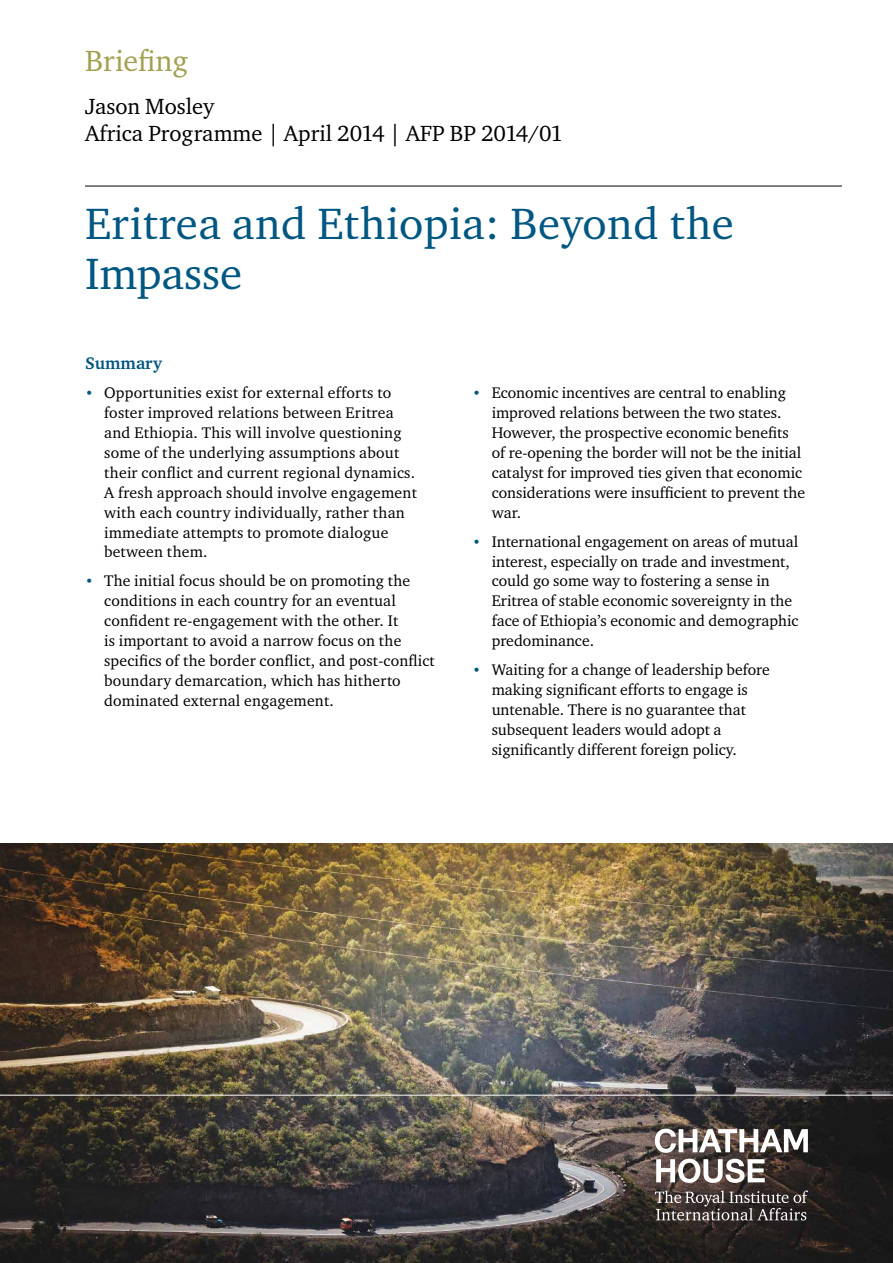
<style>
.page{position:relative;width:893px;height:1263px;background:#fff}
.page>*{position:absolute;margin:0;border:0;box-sizing:border-box;transform-origin:0 0}
.t1{font:45px/51px "Charter ITC";letter-spacing:.01em;color:#005782}
.t2{font:30px "Charter ITC";color:#a1a150}
.t3{font:22.5px/27px "Charter ITC";color:#000}
.t4{font:700 17.25px "Charter ITC";color:#005782}
.t5{font:15.75px/20px "Charter ITC";color:#000}
.s1{font-weight:700;font-size:14.25px;color:#005782}
</style>
<div class="page">
<img style="left:0;top:843px;width:892px;height:420px">
<hr style="left:85px;top:186px;width:757px;height:1px;background:#000">
<hr style="left:0;top:1095px;width:892px;height:1px;background:#fff">
<svg style="left:655px;top:1128px;width:153px;height:25px"></svg>
<svg style="left:656px;top:1159px;width:109px;height:24px"></svg>
<svg style="left:655px;top:1190px;width:153px;height:30px;background:#595250"></svg>
<h2 class="t2" style="left:85px;top:42px;width:105px">Briefing</h2>
<h3 class="t3" style="left:85px;top:92px;width:480px">Jason Mosley<br>Africa Programme | April 2014 | AFP BP 2014/01</h3>
<h1 class="t1" style="left:85px;top:197px;width:650px">Eritrea and Ethiopia: Beyond the<br>Impasse</h1>
<p class="t4" style="left:85px;top:353px;width:79px">Summary</p>
<p class="t5" style="left:104px;top:383px;width:314px;text-indent:-19px"><span class="s1">•</span> Opportunities exist for external efforts to foster improved relations between Eritrea and Ethiopia. This will involve questioning some of the underlying assumptions about their conflict and current regional dynamics.<br>A fresh approach should involve engagement with each country individually, rather than immediate attempts to promote dialogue between them.</p>
<p class="t5" style="left:104px;top:571px;width:332px;text-indent:-19px"><span class="s1">•</span> The initial focus should be on promoting the conditions in each country for an eventual confident re-engagement with the other. It<br>is important to avoid a narrow focus on the specifics of the border conflict, and post-conflict boundary demarcation, which has hitherto dominated external engagement.</p>
<p class="t5" style="left:492px;top:383px;width:315px;text-indent:-19px"><span class="s1">•</span> Economic incentives are central to enabling improved relations between the two states.<br>However, the prospective economic benefits of re-opening the border will not be the initial catalyst for improved ties given that economic considerations were insufficient to prevent the war.</p>
<p class="t5" style="left:492px;top:531px;width:308px;text-indent:-19px"><span class="s1">•</span> International engagement on areas of mutual interest, especially on trade and investment, could go some way to fostering a sense in Eritrea of stable economic sovereignty in the face of Ethiopia’s economic and demographic predominance.</p>
<p class="t5" style="left:492px;top:659px;width:280px;text-indent:-19px"><span class="s1">•</span> Waiting for a change of leadership before making significant efforts to engage is untenable. There is no guarantee that subsequent leaders would adopt a significantly different foreign policy.</p>
</div>
